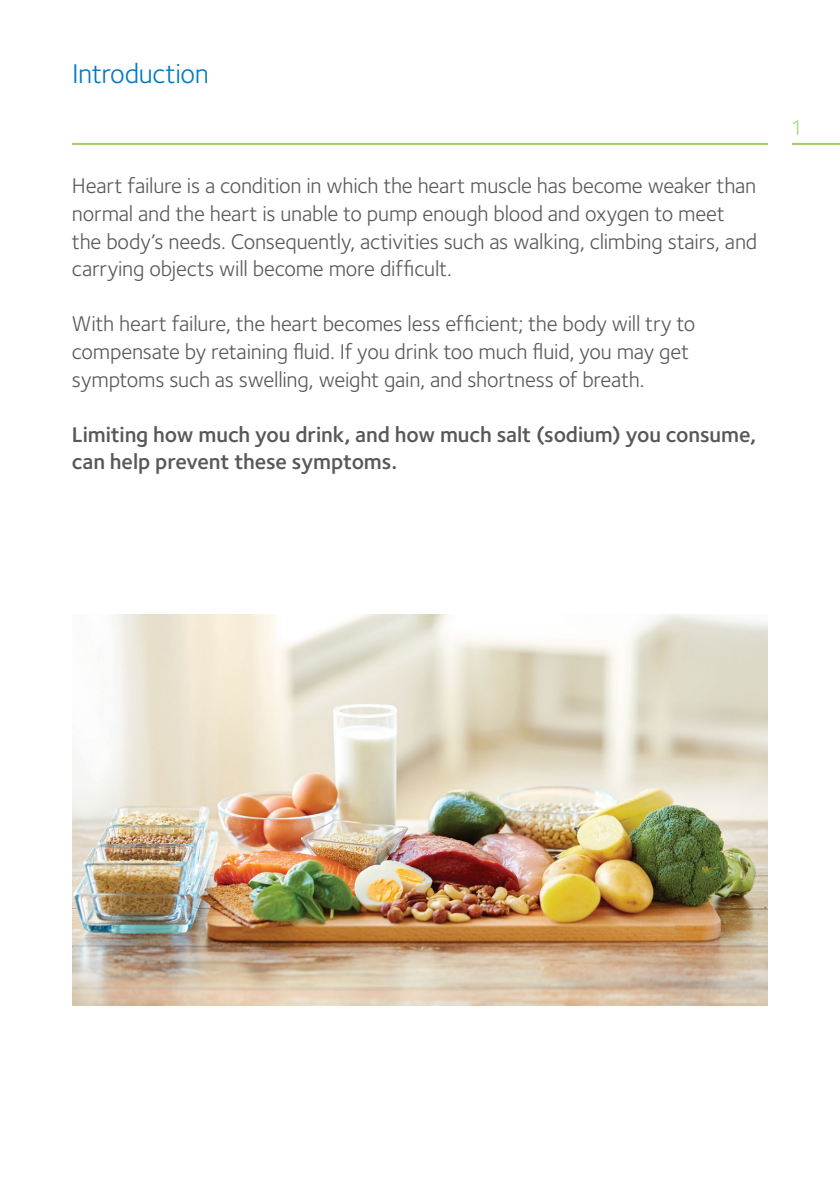
<style>
.page{position:relative;width:840px;height:1191px;background:#fff}
.page>*{position:absolute;margin:0;border:0;box-sizing:border-box;transform-origin:0 0}
.t1{font:28px "Foundry Sterling";letter-spacing:-.015em;color:#0079c2}
.t2{font:22px/27.6px "Foundry Sterling";letter-spacing:-.01em;color:#57585a}
.t3{font:600 22px/27.6px "Foundry Sterling";letter-spacing:-.005em;color:#57585a}
.t4{font:22px "Foundry Sterling";color:#b2d684}
</style>
<div class="page">
<hr style="left:72px;top:143px;width:695px;height:2px;background:#9fce66">
<hr style="left:791px;top:143px;width:48px;height:2px;background:#9fce66">
<img style="left:72px;top:614px;width:695px;height:391px">
<p class="t1" style="left:72px;top:54px;width:138px">Introduction</p>
<p class="t2" style="left:72px;top:171px;width:686px">Heart failure is a condition in which the heart muscle has become weaker than normal and the heart is unable to pump enough blood and oxygen to meet the body’s needs. Consequently, activities such as walking, climbing stairs, and carrying objects will become more difficult.</p>
<p class="t2" style="left:72px;top:309px;width:624px">With heart failure, the heart becomes less efficient; the body will try to compensate by retaining fluid. If you drink too much fluid, you may get symptoms such as swelling, weight gain, and shortness of breath.</p>
<p class="t3" style="left:72px;top:420px;width:685px">Limiting how much you drink, and how much salt (sodium) you consume, can help prevent these symptoms.</p>
<p class="t4" style="left:790px;top:112px;width:15px">1</p>
</div>
